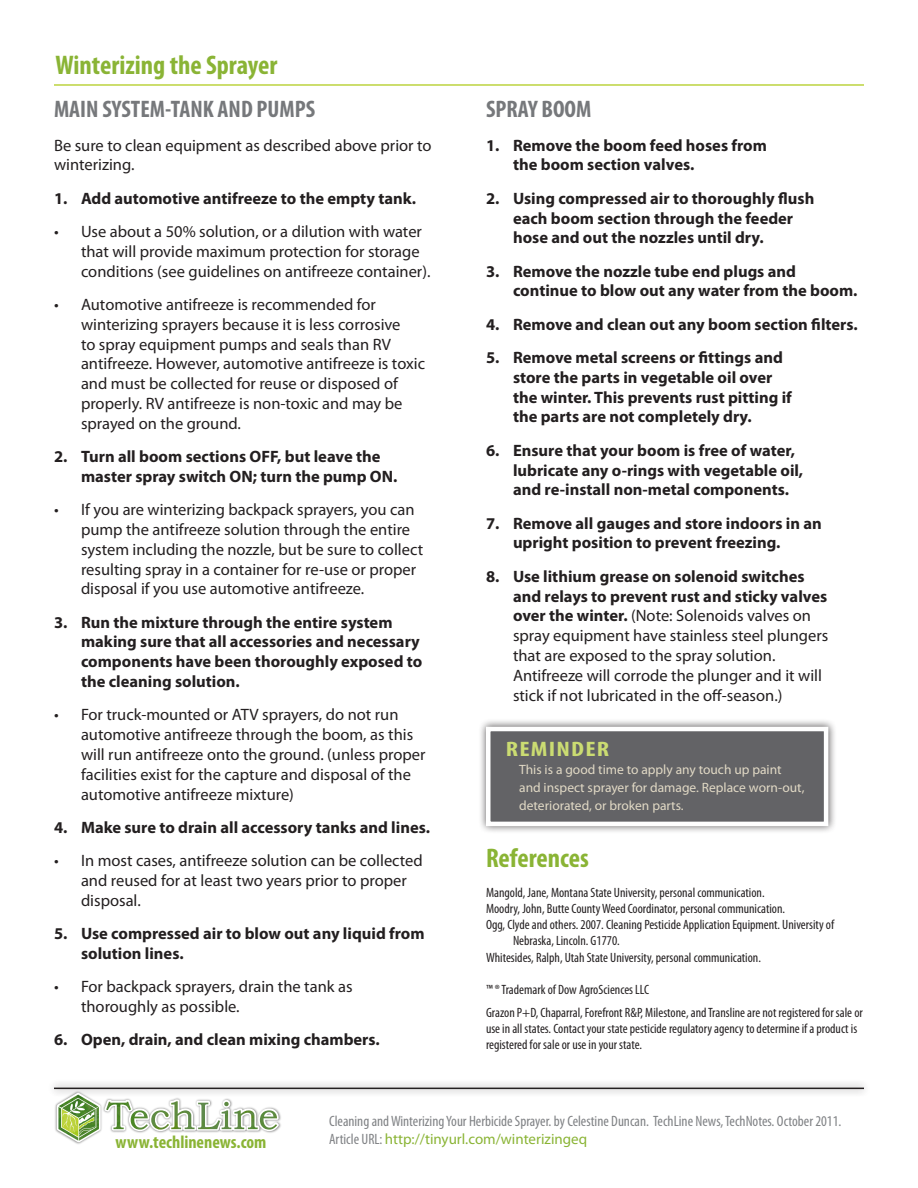
<style>
.page{position:relative;width:918px;height:1188px;background:#fff}
.page>*{position:absolute;margin:0;border:0;box-sizing:border-box;transform-origin:0 0}
.t1{font:700 condensed 27px "Myriad Pro";color:#8ab435}
.t2{font:700 condensed 24px "Myriad Pro";color:#76787b}
.Body_Text{font:700 condensed 21px "Myriad Pro";letter-spacing:.045em;color:#cbdc72;scale:1.25 1}
.t3{font:700 condensed 18px "Myriad Pro";color:#8ab435}
.t4{font:16.5px/19.8px "Myriad Pro";color:#231f20}
.t5{font:700 16.5px/19.8px "Myriad Pro";color:#231f20}
.t6{font:condensed 15px "Myriad Pro";color:#808285}
.t7{font:15px "Myriad Pro";color:#8ab435}
.t8{font:condensed 13.5px/16.2px "Myriad Pro";color:#231f20}
.Body_Text-2{font:13.5px/18px "Myriad Pro";color:#e1d9c5}
.s1{font-weight:700}
.s2{font-stretch:condensed;color:#808285}
</style>
<div class="page">
<hr style="left:54px;top:84px;width:810px;height:2px;background:#bcd33f">
<div style="left:47px;top:1079px;width:824px;height:18px;background:#231f20;opacity:.75"></div>
<hr style="left:54px;top:1088px;width:810px;height:1px;background:#231f20">
<img style="left:54px;top:1090px;width:228px;height:54px">
<svg style="left:57px;top:1093px;width:222px;height:49px"></svg>
<img style="left:62px;top:1129px;width:32px;height:8px">
<img style="left:59px;top:1095px;width:170px;height:34px">
<div style="left:478px;top:719px;width:358px;height:115px;background:#231f20;opacity:.75"></div>
<div style="left:486px;top:727px;width:342px;height:99px;background:#636366;border:4px solid #fff"></div>
<p class="t1" style="left:55px;top:48px;width:223px">Winterizing the Sprayer</p>
<p class="t2" style="left:54px;top:94px;width:263px">MAIN SYSTEM-TANK AND PUMPS</p>
<p class="t4" style="left:54px;top:135px;width:379px">Be sure to clean equipment as described above prior to winterizing.</p>
<p class="t5" style="left:54px;top:188px;width:364px">1. Add automotive antifreeze to the empty tank.</p>
<p class="t4" style="left:81px;top:221px;width:351px;text-indent:-27px">• Use about a 50% solution, or a dilution with water that will provide maximum protection for storage conditions (see guidelines on antifreeze container).</p>
<p class="t4" style="left:81px;top:294px;width:346px;text-indent:-27px">• Automotive antifreeze is recommended for winterizing sprayers because it is less corrosive<br>to spray equipment pumps and seals than RV antifreeze. However, automotive antifreeze is toxic and must be collected for reuse or disposed of properly. RV antifreeze is non-toxic and may be sprayed on the ground.</p>
<p class="t5" style="left:81px;top:446px;width:318px;text-indent:-27px">2. Turn all boom sections OFF, but leave the master spray switch ON; turn the pump ON.</p>
<p class="t4" style="left:81px;top:499px;width:344px;text-indent:-27px">• If you are winterizing backpack sprayers, you can pump the antifreeze solution through the entire system including the nozzle, but be sure to collect resulting spray in a container for re-use or proper disposal if you use automotive antifreeze.</p>
<p class="t5" style="left:81px;top:612px;width:343px;text-indent:-27px">3. Run the mixture through the entire system making sure that all accessories and necessary components have been thoroughly exposed to the cleaning solution.</p>
<p class="t4" style="left:81px;top:705px;width:346px;text-indent:-27px">• For truck-mounted or ATV sprayers, do not run automotive antifreeze through the boom, as this will run antifreeze onto the ground. (unless proper facilities exist for the capture and disposal of the automotive antifreeze mixture)</p>
<p class="t5" style="left:54px;top:817px;width:378px">4. Make sure to drain all accessory tanks and lines.</p>
<p class="t4" style="left:81px;top:850px;width:343px;text-indent:-27px">• In most cases, antifreeze solution can be collected and reused for at least two years prior to proper disposal.</p>
<p class="t5" style="left:81px;top:923px;width:345px;text-indent:-27px">5. Use compressed air to blow out any liquid from solution lines.</p>
<p class="t4" style="left:81px;top:976px;width:273px;text-indent:-27px">• For backpack sprayers, drain the tank as thoroughly as possible.</p>
<p class="t5" style="left:54px;top:1029px;width:327px">6. Open, drain, and clean mixing chambers.</p>
<p class="t2" style="left:486px;top:94px;width:107px">SPRAY BOOM</p>
<p class="t5" style="left:513px;top:135px;width:255px;text-indent:-27px">1. Remove the boom feed hoses from the boom section valves.</p>
<p class="t5" style="left:513px;top:188px;width:303px;text-indent:-27px">2. Using compressed air to thoroughly flush each boom section through the feeder hose and out the nozzles until dry.</p>
<p class="t5" style="left:513px;top:261px;width:346px;text-indent:-27px">3. Remove the nozzle tube end plugs and continue to blow out any water from the boom.</p>
<p class="t5" style="left:486px;top:314px;width:373px">4. Remove and clean out any boom section filters.</p>
<p class="t5" style="left:513px;top:347px;width:280px;text-indent:-27px">5. Remove metal screens or fittings and store the parts in vegetable oil over the winter. This prevents rust pitting if the parts are not completely dry.</p>
<p class="t5" style="left:513px;top:440px;width:292px;text-indent:-27px">6. Ensure that your boom is free of water, lubricate any o-rings with vegetable oil, and re-install non-metal components.</p>
<p class="t5" style="left:513px;top:513px;width:310px;text-indent:-27px">7. Remove all gauges and store indoors in an upright position to prevent freezing.</p>
<p class="t4" style="left:513px;top:566px;width:317px;text-indent:-27px"><span class="s1">8. Use lithium grease on solenoid switches and relays to prevent rust and sticky valves over the winter.</span> (Note: Solenoids valves on spray equipment have stainless steel plungers that are exposed to the spray solution.<br>Antifreeze will corrode the plunger and it will stick if not lubricated in the off-season.)</p>
<p class="Body_Text" style="left:506px;top:736px;width:84px">REMINDER</p>
<p class="Body_Text-2" style="left:519px;top:760px;width:287px">This is a good time to apply any touch up paint and inspect sprayer for damage. Replace worn-out, deteriorated, or broken parts.</p>
<p class="t1" style="left:486px;top:841px;width:105px">References</p>
<p class="t8" style="left:486px;top:884px;width:280px">Mangold, Jane, Montana State University, personal communication.</p>
<p class="t8" style="left:486px;top:900px;width:301px">Moodry, John, Butte County Weed Coordinator, personal communication.</p>
<p class="t8" style="left:513px;top:917px;width:323px;text-indent:-27px">Ogg, Clyde and others. 2007. Cleaning Pesticide Application Equipment. University of<br>Nebraska, Lincoln. G1770.</p>
<p class="t8" style="left:486px;top:949px;width:277px">Whitesides, Ralph, Utah State University, personal communication.</p>
<p class="t8" style="left:486px;top:981px;width:165px">™ ® Trademark of Dow AgroSciences LLC</p>
<p class="t8" style="left:486px;top:1004px;width:378px">Grazon P+D, Chaparral, Forefront R&amp;P, Milestone, and Transline are not registered for sale or use in all states. Contact your state pesticide regulatory agency to determine if a product is registered for sale or use in your state.</p>
<p class="t6" style="left:329px;top:1112px;width:514px">Cleaning and Winterizing Your Herbicide Sprayer. by Celestine Duncan. TechLine News, TechNotes. October 2011.</p>
<p class="t3" style="left:116px;top:1130px;width:152px">www.techlinenews.com</p>
<p class="t7" style="left:329px;top:1130px;width:260px"><span class="s2">Article URL:</span> http://tinyurl.com/winterizingeq</p>
</div>
